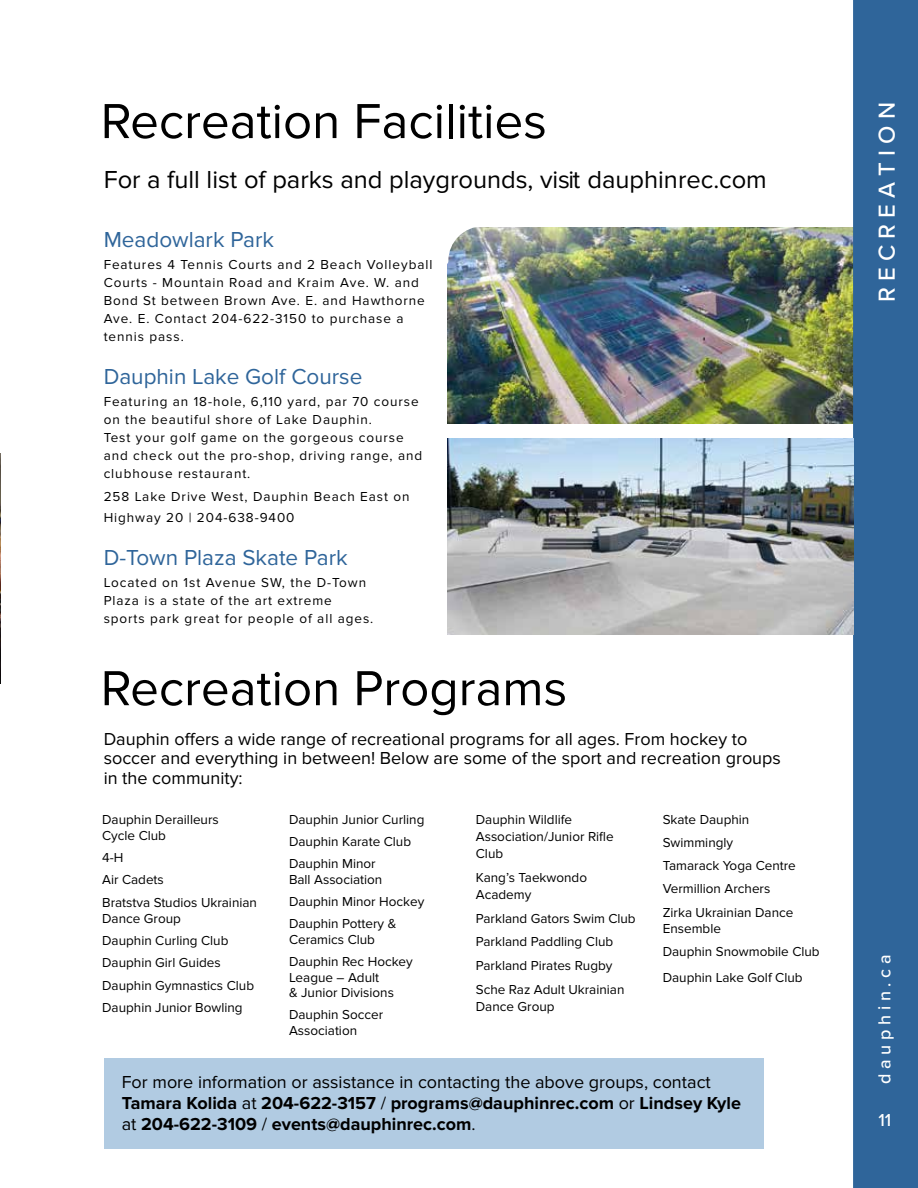
<style>
.page{position:relative;width:918px;height:1188px;background:#fff}
.page>*{position:absolute;margin:0;border:0;box-sizing:border-box;transform-origin:0 0}
.t1{font:51px "Proxima Nova";color:#000}
.t2{font:25.5px "Proxima Nova";color:#000}
.t3{font:500 24px "Proxima Nova";color:#fff}
.t4{font:22.5px "Proxima Nova";color:#2f659a}
.t5{font:700 18px/21px "Proxima Nova";color:#000}
.t6{font:18px/19.5px "Proxima Nova";color:#000}
.t7{font:500 18px "Proxima Nova";color:#fff}
.t8{font:13.5px/22.5px "Proxima Nova";color:#000}
.t9{font:13.5px/18px "Proxima Nova";letter-spacing:.07em;color:#000}
.s1{font-weight:400}
</style>
<div class="page">
<img style="left:448px;top:227px;width:405px;height:196px">
<svg style="left:447px;top:227px;width:41px;height:41px"></svg>
<div style="left:104px;top:1058px;width:660px;height:91px;background:#b1cbe2"></div>
<div style="left:853px;top:0;width:65px;height:1188px;background:#2f659a"></div>
<img style="left:0;top:454px;width:1px;height:230px">
<img style="left:447px;top:439px;width:406px;height:196px">
<h1 class="t1" style="left:101px;top:92px;width:448px">Recreation Facilities</h1>
<h2 class="t2" style="left:104px;top:165px;width:665px">For a full list of parks and playgrounds, visit dauphinrec.com</h2>
<h3 class="t4" style="left:104px;top:226px;width:172px">Meadowlark Park</h3>
<p class="t9" style="left:104px;top:256px;width:330px">Features 4 Tennis Courts and 2 Beach Volleyball Courts - Mountain Road and Kraim Ave. W. and Bond St between Brown Ave. E. and Hawthorne Ave. E. Contact 204-622-3150 to purchase a tennis pass.</p>
<h3 class="t4" style="left:104px;top:363px;width:260px">Dauphin Lake Golf Course</h3>
<p class="t9" style="left:104px;top:393px;width:320px">Featuring an 18-hole, 6,110 yard, par 70 course on the beautiful shore of Lake Dauphin.<br>Test your golf game on the gorgeous course and check out the pro-shop, driving range, and clubhouse restaurant.</p>
<p class="t9" style="left:104px;top:486px;width:307px;line-height:21px">258 Lake Drive West, Dauphin Beach East on<br>Highway 20 | 204-638-9400</p>
<h3 class="t4" style="left:104px;top:544px;width:246px">D-Town Plaza Skate Park</h3>
<p class="t9" style="left:104px;top:574px;width:271px">Located on 1st Avenue SW, the D-Town<br>Plaza is a state of the art extreme sports park great for people of all ages.</p>
<h1 class="t1" style="left:101px;top:659px;width:468px">Recreation Programs</h1>
<h3 class="t6" style="left:104px;top:729px;width:679px">Dauphin offers a wide range of recreational programs for all ages. From hockey to soccer and everything in between! Below are some of the sport and recreation groups in the community:</h3>
<p class="t8" style="left:102px;top:812px;width:118px;line-height:15.8px">Dauphin Derailleurs<br>Cycle Club</p>
<p class="t8" style="left:102px;top:846px;width:156px">4-H<br>Air Cadets<br>Bratstva Studios Ukrainian</p>
<p class="t8" style="left:102px;top:907px;width:153px">Dance Group<br>Dauphin Curling Club<br>Dauphin Girl Guides<br>Dauphin Gymnastics Club<br>Dauphin Junior Bowling</p>
<p class="t8" style="left:289px;top:808px;width:137px">Dauphin Junior Curling<br>Dauphin Karate Club<br>Dauphin Minor</p>
<p class="t8" style="left:289px;top:868px;width:137px">Ball Association<br>Dauphin Minor Hockey<br>Dauphin Pottery &amp;</p>
<p class="t8" style="left:289px;top:928px;width:125px">Ceramics Club<br>Dauphin Rec Hockey</p>
<p class="t8" style="left:289px;top:969px;width:107px;line-height:15.5px">League – Adult<br>&amp; Junior Divisions</p>
<p class="t8" style="left:289px;top:1007px;width:96px;line-height:15.5px">Dauphin Soccer<br>Association</p>
<p class="t8" style="left:476px;top:811px;width:139px;line-height:17.1px">Dauphin Wildlife<br>Association/Junior Rifle<br>Club</p>
<p class="t8" style="left:476px;top:869px;width:113px;line-height:17.1px">Kang’s Taekwondo<br>Academy</p>
<p class="t8" style="left:476px;top:906px;width:161px;line-height:23.9px">Parkland Gators Swim Club<br>Parkland Paddling Club<br>Parkland Pirates Rugby<br>Sche Raz Adult Ukrainian</p>
<p class="t8" style="left:476px;top:995px;width:80px">Dance Group</p>
<p class="t8" style="left:663px;top:808px;width:135px;line-height:23.2px">Skate Dauphin<br>Swimmingly<br>Tamarack Yoga Centre<br>Vermillion Archers<br>Zirka Ukrainian Dance</p>
<p class="t8" style="left:663px;top:917px;width:159px;line-height:23.2px">Ensemble<br>Dauphin Snowmobile Club</p>
<p class="t8" style="left:663px;top:967px;width:141px">Dauphin Lake Golf Club</p>
<h3 class="t5" style="left:122px;top:1072px;width:621px"><span class="s1">For more information or assistance in contacting the above groups, contact<br></span>Tamara Kolida <span class="s1">at</span> 204-622-3157 <span class="s1">/</span> programs@dauphinrec.com <span class="s1">or</span> Lindsey Kyle <span class="s1">at</span> 204-622-3109 <span class="s1">/</span> events@dauphinrec.com<span class="s1">.</span></h3>
<h3 class="t3" style="left:869px;top:302px;width:202px;rotate:-90deg">R E C R E A T I O N</h3>
<h3 class="t7" style="left:871px;top:1084px;width:131px;rotate:-90deg">d a u p h i n . c a</h3>
<h3 class="t7" style="left:878px;top:1106px;width:14px">11</h3>
</div>
